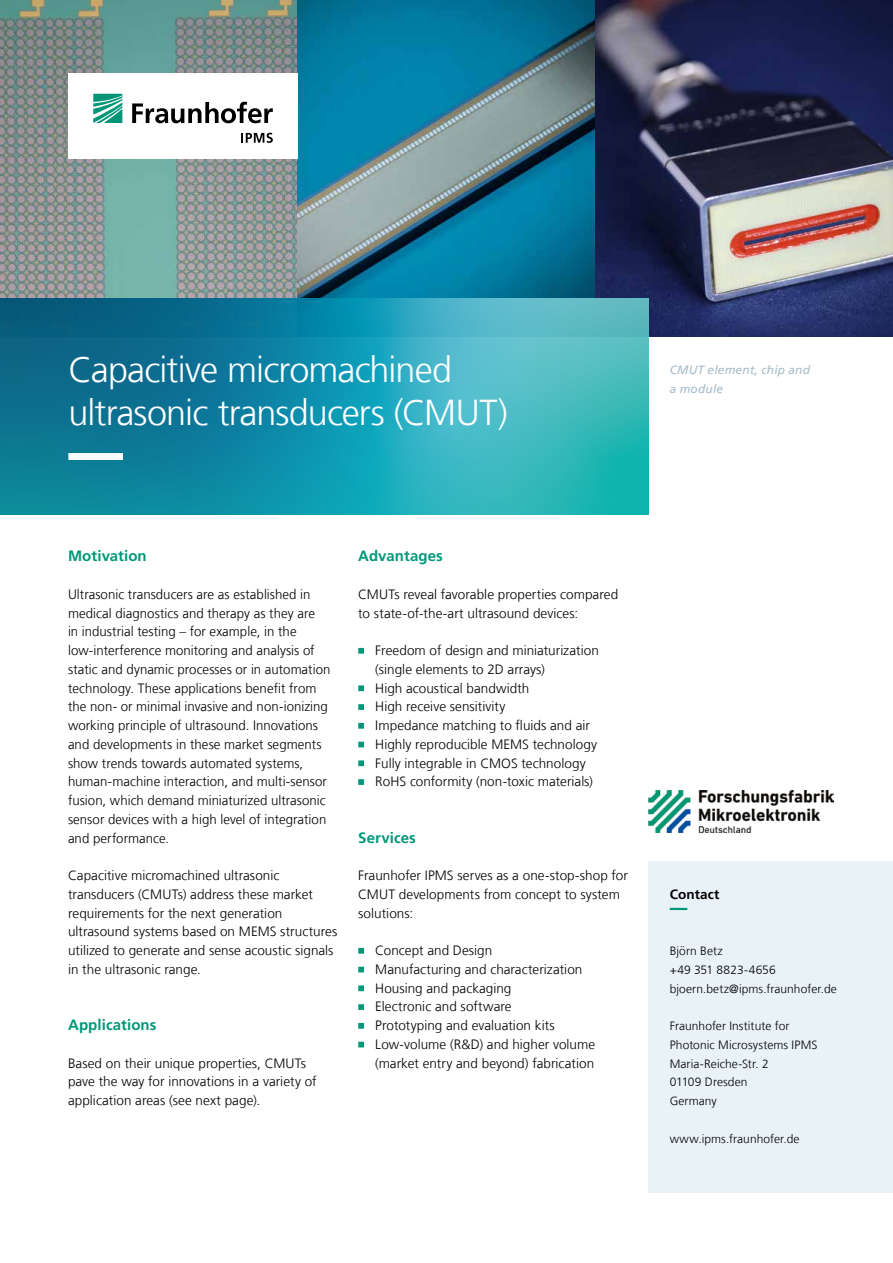
<style>
.page{position:relative;width:893px;height:1263px;background:#fff}
.page>*{position:absolute;margin:0;border:0;box-sizing:border-box;transform-origin:0 0}
.t1{font:300 36px/43.2px "Frutiger LT Com";letter-spacing:-.025em;color:#fff}
.t2{font:700 15px "Frutiger LT Com";letter-spacing:.005em;color:#009879}
.t3{font:300 13.5px/18.8px "Frutiger LT Com";letter-spacing:.005em;color:#000}
.t4{font:700 13.5px "Frutiger LT Com";letter-spacing:.01em;color:#000}
.t5{font:300 12px/18.8px "Frutiger LT Com";letter-spacing:.01em;color:#000}
.t6{font:italic 12px/18.8px "Frutiger LT Com";letter-spacing:.01em;color:#a5bcca}
</style>
<div class="page">
<img style="left:0;top:0;width:893px;height:336px">
<svg style="left:0;top:299px;width:649px;height:215px;background:#2095ab"></svg>
<svg style="left:68px;top:453px;width:545px;height:7px;background:#35a9ba"></svg>
<div style="left:68px;top:73px;width:230px;height:86px;background:#fff"></div>
<svg style="left:93px;top:94px;width:29px;height:29px"></svg>
<svg style="left:132px;top:102px;width:141px;height:21px"></svg>
<svg style="left:241px;top:133px;width:32px;height:10px"></svg>
<svg style="left:358px;top:648px;width:6px;height:6px"></svg>
<svg style="left:358px;top:685px;width:6px;height:6px"></svg>
<svg style="left:358px;top:704px;width:6px;height:6px"></svg>
<svg style="left:358px;top:723px;width:6px;height:6px"></svg>
<svg style="left:358px;top:742px;width:6px;height:5px"></svg>
<svg style="left:358px;top:760px;width:6px;height:6px"></svg>
<svg style="left:358px;top:779px;width:6px;height:6px"></svg>
<svg style="left:358px;top:948px;width:6px;height:6px"></svg>
<svg style="left:358px;top:967px;width:6px;height:5px"></svg>
<svg style="left:358px;top:985px;width:6px;height:6px"></svg>
<svg style="left:358px;top:1004px;width:6px;height:6px"></svg>
<svg style="left:358px;top:1023px;width:6px;height:6px"></svg>
<svg style="left:358px;top:1042px;width:6px;height:5px"></svg>
<div style="left:648px;top:861px;width:245px;height:332px;background:#e9f2f7"></div>
<svg style="left:670px;top:908px;width:18px;height:2px"></svg>
<img style="left:649px;top:791px;width:184px;height:42px">
<h1 class="t1" style="left:68px;top:348px;width:441px">Capacitive micromachined ultrasonic transducers (CMUT)</h1>
<p class="t6" style="left:670px;top:360px;width:142px">CMUT element, chip and a module</p>
<p class="t2" style="left:68px;top:547px;width:80px">Motivation</p>
<p class="t3" style="left:68px;top:585px;width:264px">Ultrasonic transducers are as established in medical diagnostics and therapy as they are<br>in industrial testing – for example, in the low-interference monitoring and analysis of static and dynamic processes or in automation technology. These applications benefit from the non- or minimal invasive and non-ionizing working principle of ultrasound. Innovations and developments in these market segments show trends towards automated systems, human-machine interaction, and multi-sensor fusion, which demand miniaturized ultrasonic sensor devices with a high level of integration and performance.</p>
<p class="t3" style="left:68px;top:866px;width:271px">Capacitive micromachined ultrasonic transducers (CMUTs) address these market requirements for the next generation ultrasound systems based on MEMS structures utilized to generate and sense acoustic signals in the ultrasonic range.</p>
<p class="t2" style="left:68px;top:1016px;width:90px">Applications</p>
<p class="t3" style="left:68px;top:1054px;width:250px">Based on their unique properties, CMUTs pave the way for innovations in a variety of application areas (see next page).</p>
<p class="t2" style="left:358px;top:547px;width:86px">Advantages</p>
<p class="t3" style="left:358px;top:585px;width:261px">CMUTs reveal favorable properties compared to state-of-the-art ultrasound devices:</p>
<p class="t3" style="left:375px;top:641px;width:225px">Freedom of design and miniaturization (single elements to 2D arrays)<br>High acoustical bandwidth<br>High receive sensitivity<br>Impedance matching to fluids and air Highly reproducible MEMS technology Fully integrable in CMOS technology RoHS conformity (non-toxic materials)</p>
<p class="t2" style="left:358px;top:829px;width:59px">Services</p>
<p class="t3" style="left:358px;top:866px;width:271px">Fraunhofer IPMS serves as a one-stop-shop for<br>CMUT developments from concept to system solutions:</p>
<p class="t3" style="left:375px;top:941px;width:221px">Concept and Design<br>Manufacturing and characterization<br>Housing and packaging<br>Electronic and software<br>Prototyping and evaluation kits<br>Low-volume (R&amp;D) and higher volume (market entry and beyond) fabrication</p>
<p class="t4" style="left:670px;top:886px;width:51px">Contact</p>
<p class="t5" style="left:670px;top:942px;width:169px">Björn Betz<br>+49 351 8823-4656 bjoern.betz@ipms.fraunhofer.de</p>
<p class="t5" style="left:670px;top:1017px;width:149px">Fraunhofer Institute for<br>Photonic Microsystems IPMS<br>Maria-Reiche-Str. 2<br>01109 Dresden<br>Germany</p>
<p class="t5" style="left:670px;top:1129px;width:131px">www.ipms.fraunhofer.de</p>
</div>
